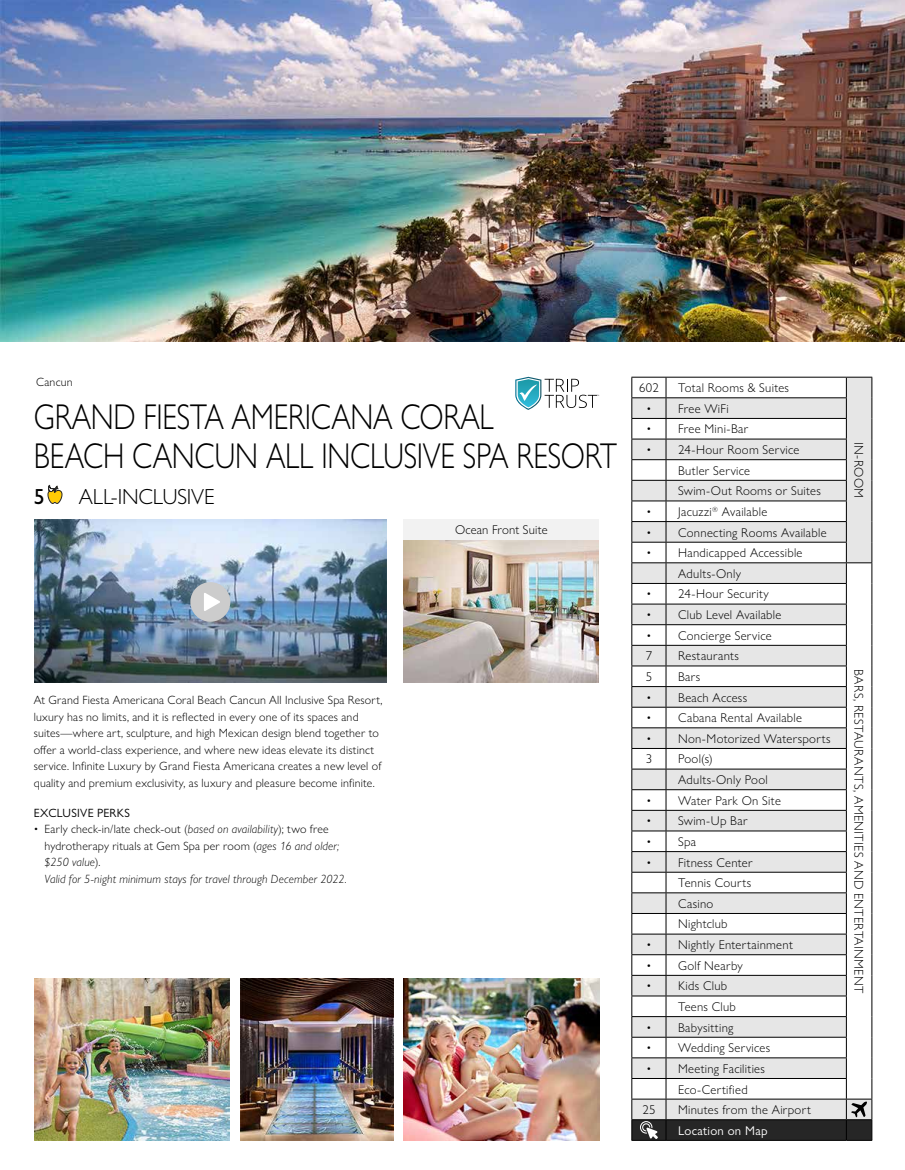
<style>
.page{position:relative;width:905px;height:1170px;background:#fff}
.page>*{position:absolute;margin:0;border:0;box-sizing:border-box;transform-origin:0 0}
.t1{font:300 36px/39px "Gill Sans Nova";letter-spacing:-.01em;color:#000;scale:.84 1}
.t2{font:300 21.9px "Gill Sans Nova";letter-spacing:-.01em;color:#000}
.t3{font:500 21.9px "Gill Sans Nova";color:#000}
.t4{font:300 12.75px/20.7px "Gill Sans Nova";letter-spacing:.025em;color:#000}
.t5{font:12.75px "Gill Sans Nova";letter-spacing:.02em;color:#fff}
.t6{font:300 12px/16.5px "Gill Sans Nova";letter-spacing:.015em;color:#000}
.t7{font:italic 300 12px/16.5px "Gill Sans Nova";letter-spacing:.015em;color:#000}
.t8{font:12px "Gill Sans Nova";letter-spacing:.025em;color:#000}
.s1{font-style:normal}
</style>
<div class="page">
<div style="left:404px;top:519px;width:195px;height:21px;background:#f2f2f2"></div>
<svg style="left:515px;top:377px;width:84px;height:33px"></svg>
<svg style="left:631px;top:377px;width:241px;height:764px"></svg>
<img style="left:0;top:0;width:904px;height:342px">
<img style="left:404px;top:979px;width:195px;height:162px">
<img style="left:34px;top:979px;width:195px;height:162px">
<img style="left:240px;top:979px;width:153px;height:162px">
<img style="left:404px;top:540px;width:195px;height:143px">
<img style="left:34px;top:519px;width:352px;height:164px">
<div style="left:190px;top:582px;width:40px;height:40px;background:#ccc;border-radius:50%"></div>
<svg style="left:204px;top:593px;width:16px;height:18px"></svg>
<hr style="left:904px;top:0;width:1px;height:342px;background:#d9d9d9">
<p class="t6" style="left:36px;top:373px;width:38px">Cancun</p>
<h1 class="t1" style="left:34px;top:396px;width:696px">GRAND FIESTA AMERICANA CORAL<br>BEACH CANCUN ALL INCLUSIVE SPA RESORT</h1>
<h2 class="t3" style="left:34px;top:483px;width:12px">5</h2>
<h2 class="t2" style="left:79px;top:483px;width:137px">ALL-INCLUSIVE</h2>
<p class="t6" style="left:34px;top:692px;width:350px">At Grand Fiesta Americana Coral Beach Cancun All Inclusive Spa Resort, luxury has no limits, and it is reflected in every one of its spaces and suites—where art, sculpture, and high Mexican design blend together to offer a world-class experience, and where new ideas elevate its distinct service. Infinite Luxury by Grand Fiesta Americana creates a new level of quality and premium exclusivity, as luxury and pleasure become infinite.</p>
<p class="t8" style="left:34px;top:805px;width:98px">EXCLUSIVE PERKS</p>
<p class="t7" style="left:45px;top:821px;width:304px;text-indent:-11px"><span class="s1">• Early check-in/late check-out (</span>based on availability<span class="s1">); two free hydrotherapy rituals at Gem Spa per room (</span>ages 16 and older; $250 value<span class="s1">).<br></span>Valid for 5-night minimum stays for travel through December 2022.</p>
<p class="t4" style="left:455px;top:520px;width:94px">Ocean Front Suite</p>
<p class="t4" style="left:639px;top:377px;width:21px">602</p>
<p class="t4" style="left:678px;top:377px;width:112px">Total Rooms &amp; Suites</p>
<p class="t4" style="left:646px;top:398px;width:84px">• Free WiFi</p>
<p class="t4" style="left:646px;top:419px;width:103px">• Free Mini-Bar</p>
<p class="t4" style="left:678px;top:439px;width:144px;text-indent:-32px">• 24-Hour Room Service<br>Butler Service<br>Swim-Out Rooms or Suites</p>
<p class="t4" style="left:646px;top:501px;width:122px">• Jacuzzi<sup>®</sup> Available</p>
<p class="t4" style="left:646px;top:522px;width:182px">• Connecting Rooms Available</p>
<p class="t4" style="left:678px;top:542px;width:126px;text-indent:-32px">• Handicapped Accessible<br>Adults-Only</p>
<p class="t4" style="left:646px;top:584px;width:124px">• 24-Hour Security</p>
<p class="t4" style="left:646px;top:604px;width:136px">• Club Level Available</p>
<p class="t4" style="left:645px;top:625px;width:127px">• Concierge Service<br>7</p>
<p class="t4" style="left:678px;top:645px;width:62px">Restaurants</p>
<p class="t4" style="left:645px;top:666px;width:8px">5</p>
<p class="t4" style="left:678px;top:666px;width:24px">Bars</p>
<p class="t4" style="left:646px;top:687px;width:102px">• Beach Access</p>
<p class="t4" style="left:646px;top:707px;width:157px">• Cabana Rental Available</p>
<p class="t4" style="left:645px;top:728px;width:186px">• Non-Motorized Watersports<br>3</p>
<p class="t4" style="left:678px;top:749px;width:91px">Pool(s)<br>Adults-Only Pool</p>
<p class="t4" style="left:646px;top:790px;width:136px">• Water Park On Site</p>
<p class="t4" style="left:646px;top:811px;width:103px">• Swim-Up Bar</p>
<p class="t4" style="left:646px;top:831px;width:51px">• Spa</p>
<p class="t4" style="left:678px;top:852px;width:76px;text-indent:-32px">• Fitness Center<br>Tennis Courts<br>Casino<br>Nightclub</p>
<p class="t4" style="left:646px;top:934px;width:148px">• Nightly Entertainment</p>
<p class="t4" style="left:646px;top:955px;width:98px">• Golf Nearby</p>
<p class="t4" style="left:678px;top:976px;width:59px;text-indent:-32px">• Kids Club<br>Teens Club</p>
<p class="t4" style="left:646px;top:1017px;width:88px">• Babysitting</p>
<p class="t4" style="left:646px;top:1037px;width:125px">• Wedding Services</p>
<p class="t4" style="left:646px;top:1058px;width:120px">• Meeting Facilities</p>
<p class="t4" style="left:678px;top:1079px;width:71px">Eco-Certified</p>
<p class="t4" style="left:642px;top:1099px;width:15px">25</p>
<p class="t4" style="left:678px;top:1099px;width:134px">Minutes from the Airport</p>
<p class="t5" style="left:678px;top:1123px;width:91px">Location on Map</p>
<p class="t4" style="left:869px;top:442px;width:58px;rotate:90deg">IN-ROOM</p>
<p class="t4" style="left:869px;top:669px;width:325px;rotate:90deg">BARS, RESTAURANTS, AMENITIES AND ENTERTAINMENT</p>
</div>
